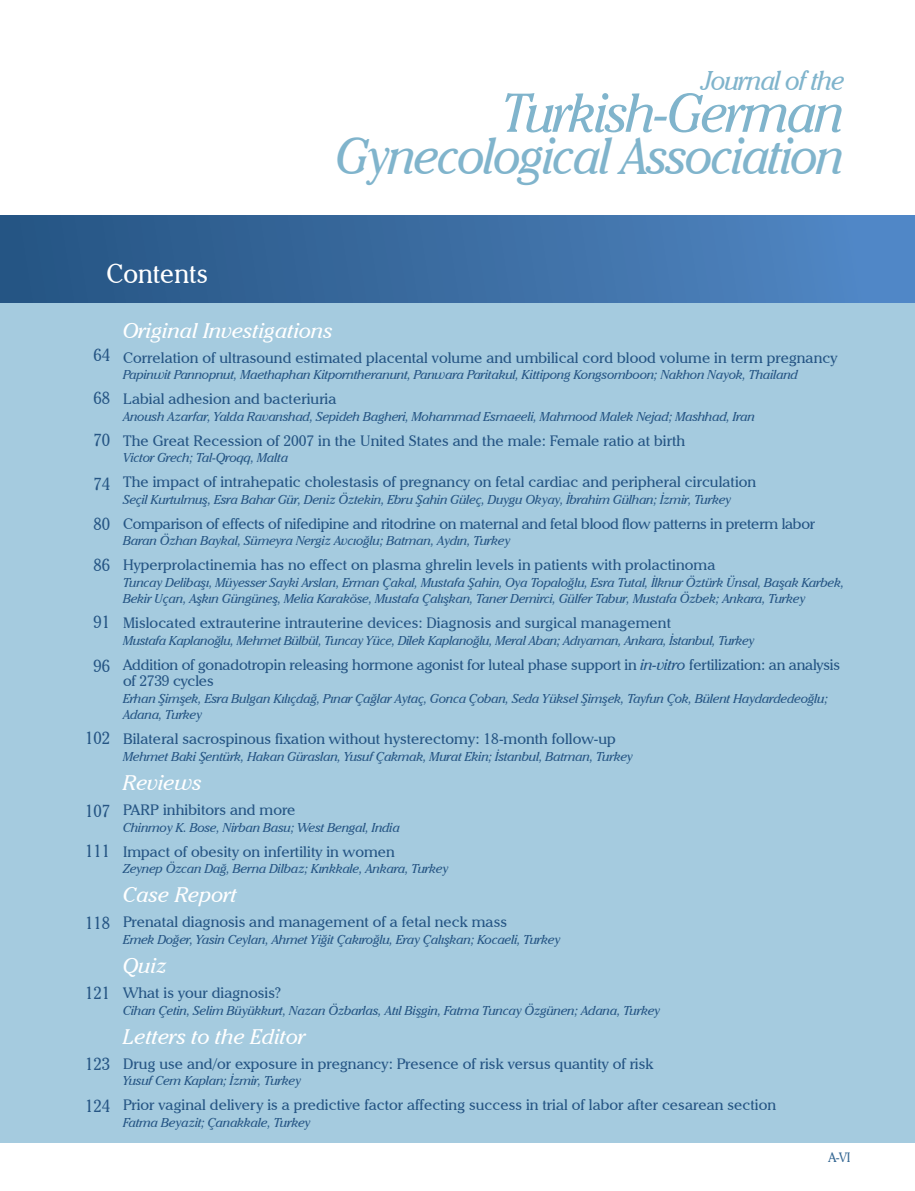
<style>
.page{position:relative;width:915px;height:1191px;background:#fff}
.page>*{position:absolute;margin:0;border:0;box-sizing:border-box;transform-origin:0 0}
.t1{font:italic 54px "Cheltenham IT Cby BT";letter-spacing:-.04em;color:#80b4cc;scale:.94 1}
.t2{font:italic 51px "Cheltenham IT Cby BT";letter-spacing:-.04em;color:#80b4cc;scale:.94 1}
.t3{font:italic 27px "Cheltenham IT Cby BT";letter-spacing:-.04em;color:#80b4cc;scale:.94 1}
.t4{font:27px "Cheltenham IT Cby BT";color:#fff;scale:.94 1}
.t5{font:italic 21px "Cheltenham IT Cby BT";color:#fff}
.t6{font:17.25px "Cheltenham IT Cby BT";color:#255584;scale:.94 1}
.t7{font:15px/16.5px "Cheltenham IT Cby BT";color:#255584}
.t8{font:15px "Cheltenham IT Cby BT";letter-spacing:-.02em;color:#255584}
.t9{font:13.5px "Cheltenham IT Cby BT";color:#366894;scale:.94 1}
.t10{font:italic 12.75px/16.5px "Cheltenham IT Cby BT";letter-spacing:-.02em;color:#255584}
.s1{font-style:italic}
</style>
<div class="page">
<div style="left:0;top:215px;width:914px;height:88px;background:linear-gradient(to right,#255380,#5388c6)"></div>
<div style="left:0;top:303px;width:914px;height:839px;background:#a5cbdf"></div>
<h3 class="t3" style="left:701px;top:64px;width:154px">Journal of the</h3>
<h1 class="t1" style="left:501px;top:80px;width:367px">Turkish-German</h1>
<h2 class="t2" style="left:336px;top:125px;width:542px">Gynecological Association</h2>
<h3 class="t4" style="left:106px;top:256px;width:109px">Contents</h3>
<h3 class="t5" style="left:123px;top:317px;width:211px">Original Investigations</h3>
<p class="t7" style="left:123px;top:349px;width:715px">Correlation of ultrasound estimated placental volume and umbilical cord blood volume in term pregnancy</p>
<p class="t10" style="left:123px;top:366px;width:676px">Papinwit Pannopnut, Maethaphan Kitporntheranunt, Panwara Paritakul, Kittipong Kongsomboon; Nakhon Nayok, Thailand</p>
<p class="t7" style="left:123px;top:390px;width:215px">Labial adhesion and bacteriuria</p>
<p class="t10" style="left:123px;top:408px;width:633px">Anoush Azarfar, Yalda Ravanshad, Sepideh Bagheri, Mohammad Esmaeeli, Mahmood Malek Nejad; Mashhad, Iran</p>
<p class="t7" style="left:123px;top:432px;width:563px">The Great Recession of 2007 in the United States and the male: Female ratio at birth</p>
<p class="t10" style="left:123px;top:449px;width:167px">Victor Grech; Tal-Qroqq, Malta</p>
<p class="t7" style="left:123px;top:473px;width:634px">The impact of intrahepatic cholestasis of pregnancy on fetal cardiac and peripheral circulation</p>
<p class="t10" style="left:123px;top:491px;width:609px">Seçil Kurtulmuş, Esra Bahar Gür, Deniz Öztekin, Ebru Şahin Güleç, Duygu Okyay, İbrahim Gülhan; İzmir, Turkey</p>
<p class="t8" style="left:123px;top:514px;width:693px">Comparison of effects of nifedipine and ritodrine on maternal and fetal blood flow patterns in preterm labor</p>
<p class="t10" style="left:123px;top:532px;width:389px">Baran Özhan Baykal, Sümeyra Nergiz Avcıoğlu; Batman, Aydın, Turkey</p>
<p class="t7" style="left:123px;top:556px;width:593px">Hyperprolactinemia has no effect on plasma ghrelin levels in patients with prolactinoma</p>
<p class="t10" style="left:123px;top:574px;width:722px">Tuncay Delibaşı, Müyesser Sayki Arslan, Erman Çakal, Mustafa Şahin, Oya Topaloğlu, Esra Tutal, İlknur Öztürk Ünsal, Başak Karbek,<br>Bekir Uçan, Aşkın Güngüneş, Melia Karaköse, Mustafa Çalışkan, Taner Demirci, Gülfer Tabur, Mustafa Özbek; Ankara, Turkey</p>
<p class="t7" style="left:123px;top:614px;width:549px">Mislocated extrauterine intrauterine devices: Diagnosis and surgical management</p>
<p class="t10" style="left:123px;top:632px;width:633px">Mustafa Kaplanoğlu, Mehmet Bülbül, Tuncay Yüce, Dilek Kaplanoğlu, Meral Aban; Adıyaman, Ankara, İstanbul, Turkey</p>
<p class="t7" style="left:123px;top:656px;width:718px">Addition of gonadotropin releasing hormone agonist for luteal phase support in <span class="s1">in-vitro</span> fertilization: an analysis of 2739 cycles</p>
<p class="t10" style="left:123px;top:690px;width:706px">Erhan Şimşek, Esra Bulgan Kılıçdağ, Pınar Çağlar Aytaç, Gonca Çoban, Seda Yüksel Şimşek, Tayfun Çok, Bülent Haydardedeoğlu;<br>Adana, Turkey</p>
<p class="t7" style="left:123px;top:730px;width:494px">Bilateral sacrospinous fixation without hysterectomy: 18-month follow-up</p>
<p class="t10" style="left:123px;top:748px;width:511px">Mehmet Baki Şentürk, Hakan Güraslan, Yusuf Çakmak, Murat Ekin; İstanbul, Batman, Turkey</p>
<h3 class="t5" style="left:123px;top:770px;width:80px">Reviews</h3>
<p class="t7" style="left:123px;top:801px;width:174px">PARP inhibitors and more</p>
<p class="t10" style="left:123px;top:818px;width:278px">Chinmoy K. Bose, Nirban Basu; West Bengal, India</p>
<p class="t7" style="left:123px;top:842px;width:273px">Impact of obesity on infertility in women</p>
<p class="t10" style="left:123px;top:860px;width:327px">Zeynep Özcan Dağ, Berna Dilbaz; Kırıkkale, Ankara, Turkey</p>
<h3 class="t5" style="left:123px;top:882px;width:116px">Case Report</h3>
<p class="t7" style="left:123px;top:913px;width:385px">Prenatal diagnosis and management of a fetal neck mass</p>
<p class="t10" style="left:123px;top:931px;width:439px">Emek Doğer, Yasin Ceylan, Ahmet Yiğit Çakıroğlu, Eray Çalışkan; Kocaeli, Turkey</p>
<h3 class="t5" style="left:123px;top:953px;width:46px">Quiz</h3>
<p class="t7" style="left:123px;top:984px;width:159px">What is your diagnosis?</p>
<p class="t10" style="left:123px;top:1001px;width:538px">Cihan Çetin, Selim Büyükkurt, Nazan Özbarlas, Atıl Bişgin, Fatma Tuncay Özgünen; Adana, Turkey</p>
<h3 class="t5" style="left:123px;top:1023px;width:184px">Letters to the Editor</h3>
<p class="t7" style="left:123px;top:1055px;width:532px">Drug use and/or exposure in pregnancy: Presence of risk versus quantity of risk</p>
<p class="t10" style="left:123px;top:1072px;width:180px">Yusuf Cem Kaplan; İzmir, Turkey</p>
<p class="t7" style="left:123px;top:1096px;width:654px">Prior vaginal delivery is a predictive factor affecting success in trial of labor after cesarean section</p>
<p class="t10" style="left:123px;top:1114px;width:189px">Fatma Beyazit; Çanakkale, Turkey</p>
<h3 class="t6" style="left:93px;top:344px;width:19px">64</h3>
<h3 class="t6" style="left:93px;top:387px;width:19px">68</h3>
<h3 class="t6" style="left:93px;top:429px;width:19px">70</h3>
<h3 class="t6" style="left:93px;top:473px;width:19px">74</h3>
<h3 class="t6" style="left:93px;top:513px;width:19px">80</h3>
<h3 class="t6" style="left:93px;top:554px;width:19px">86</h3>
<h3 class="t6" style="left:93px;top:611px;width:19px">91</h3>
<h3 class="t6" style="left:93px;top:655px;width:19px">96</h3>
<h3 class="t6" style="left:85px;top:727px;width:28px">102</h3>
<h3 class="t6" style="left:85px;top:800px;width:28px">107</h3>
<h3 class="t6" style="left:85px;top:840px;width:28px">111</h3>
<h3 class="t6" style="left:85px;top:912px;width:28px">118</h3>
<h3 class="t6" style="left:85px;top:982px;width:28px">121</h3>
<h3 class="t6" style="left:85px;top:1053px;width:28px">123</h3>
<h3 class="t6" style="left:85px;top:1095px;width:28px">124</h3>
<p class="t9" style="left:828px;top:1148px;width:25px">A-VI</p>
</div>
